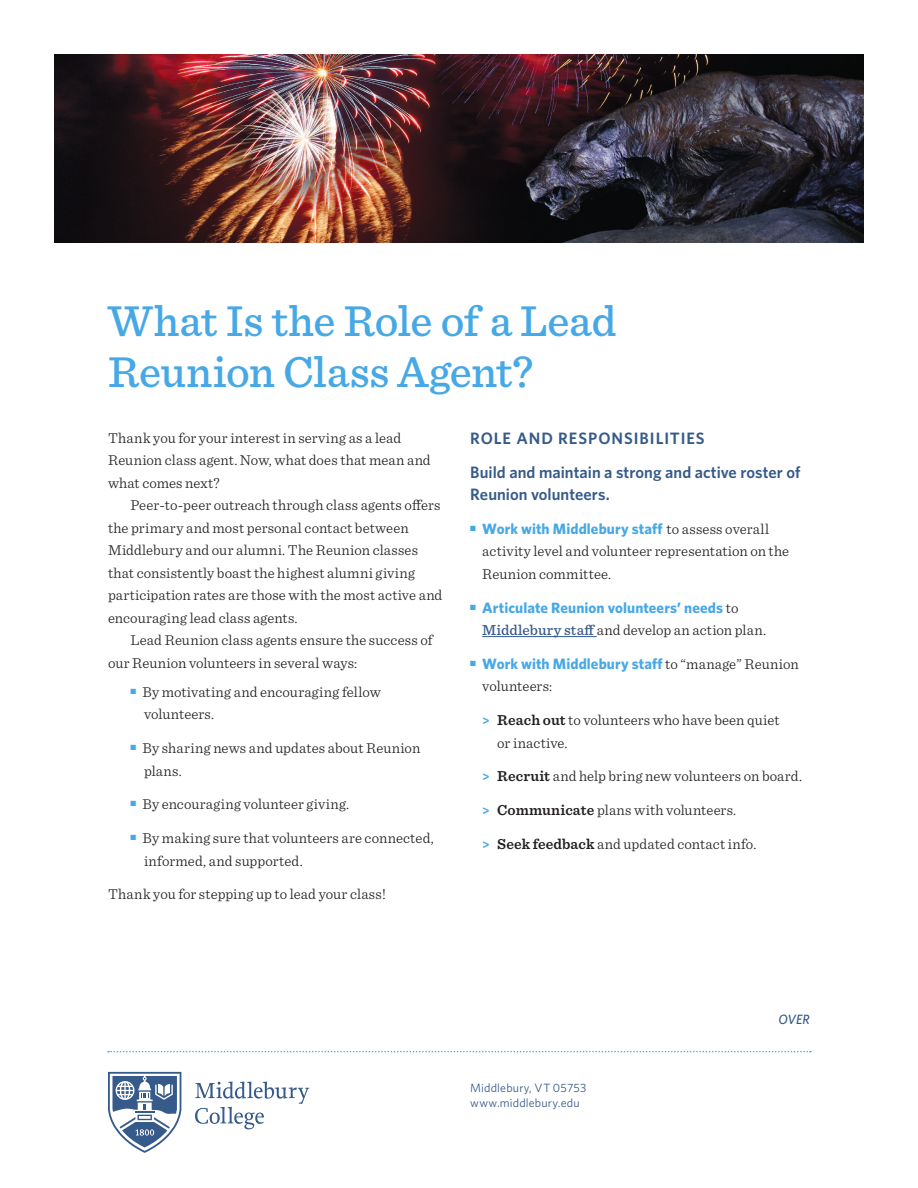
<style>
.page{position:relative;width:918px;height:1188px;background:#fff}
.page>*{position:absolute;margin:0;border:0;box-sizing:border-box;transform-origin:0 0}
.t1{font:500 45px/51px "Sentinel";letter-spacing:-.005em;color:#47a8e6}
.Whitney_Semibold{font:600 16.5px/22.5px "Whitney";color:#365a8a}
.Body_Text{font:600 16.5px "Whitney";letter-spacing:.06em;color:#365a8a}
.Body_Text-2{font:300 15px/22.5px "Sentinel";letter-spacing:.01em;color:#231f20}
.Body_Text-3{font:700 15px/22.5px "Whitney";letter-spacing:.005em;color:#47a8e6}
.Default{font:300 15px "Sentinel";letter-spacing:.01em;color:#231f20}
.t2{font:italic 500 13.5px "Whitney";color:#365a8a}
.t3{font:12px "Whitney";letter-spacing:.015em;color:#365a8a}
.s1{font-family:"Whitney";font-weight:700;color:#47a8e6}
.s2{font-family:"Sentinel";font-weight:300;color:#231f20}
.s3{font-family:"Sentinel";font-weight:500;color:#365a8a}
.s4{font-weight:900;color:#47a8e6}
.s5{font-weight:600}
</style>
<div class="page">
<svg style="left:195px;top:1082px;width:114px;height:47px"></svg>
<svg style="left:108px;top:1072px;width:73px;height:81px"></svg>
<svg style="left:108px;top:1051px;width:703px;height:1px"></svg>
<hr style="left:482px;top:636px;width:115px;height:1px;background:#365a8a">
<img style="left:54px;top:54px;width:810px;height:189px">
<p class="t1" style="left:108px;top:293px;width:510px">What Is the Role of a Lead<br>Reunion Class Agent?</p>
<p class="Body_Text-2" style="left:108px;top:425px;width:324px">Thank you for your interest in serving as a lead<br>Reunion class agent. Now, what does that mean and what comes next?</p>
<p class="Body_Text-2" style="left:108px;top:493px;width:336px;text-indent:22px">Peer-to-peer outreach through class agents offers the primary and most personal contact between Middlebury and our alumni. The Reunion classes that consistently boast the highest alumni giving participation rates are those with the most active and encouraging lead class agents.</p>
<p class="Body_Text-2" style="left:108px;top:628px;width:326px;text-indent:22px">Lead Reunion class agents ensure the success of our Reunion volunteers in several ways:</p>
<p class="Body_Text-2" style="left:144px;top:680px;width:238px;text-indent:-14px"><sup>■</sup> By motivating and encouraging fellow volunteers.</p>
<p class="Body_Text-2" style="left:144px;top:736px;width:278px;text-indent:-14px"><sup>■</sup> By sharing news and updates about Reunion plans.</p>
<p class="Body_Text-2" style="left:130px;top:792px;width:220px"><sup>■</sup> By encouraging volunteer giving.</p>
<p class="Body_Text-2" style="left:144px;top:826px;width:291px;text-indent:-14px"><sup>■</sup> By making sure that volunteers are connected, informed, and supported.</p>
<p class="Default" style="left:108px;top:883px;width:280px">Thank you for stepping up to lead your class!</p>
<p class="Body_Text" style="left:470px;top:427px;width:236px">ROLE AND RESPONSIBILITIES</p>
<p class="Whitney_Semibold" style="left:470px;top:460px;width:332px">Build and maintain a strong and active roster of<br>Reunion volunteers.</p>
<p class="Body_Text-2" style="left:482px;top:517px;width:308px;text-indent:-12px"><sup>■</sup> <span class="s1">Work with Middlebury staff</span> to assess overall activity level and volunteer representation on the<br>Reunion committee.</p>
<p class="Body_Text-3" style="left:482px;top:596px;width:285px;text-indent:-12px">■ Articulate Reunion volunteers’ needs <span class="s2">to<br></span><span class="s3">Middlebury staff</span> <span class="s2">and develop an action plan.</span></p>
<p class="Body_Text-2" style="left:482px;top:652px;width:318px;text-indent:-12px"><sup>■</sup> <span class="s1">Work with Middlebury staff</span> to “manage” Reunion volunteers:</p>
<p class="Body_Text-2" style="left:497px;top:708px;width:284px;text-indent:-15px"><span class="s4">&gt;</span> <span class="s5">Reach out</span> to volunteers who have been quiet or inactive.</p>
<p class="Body_Text-2" style="left:482px;top:764px;width:321px"><span class="s4">&gt;</span> <span class="s5">Recruit</span> and help bring new volunteers on board.</p>
<p class="Body_Text-2" style="left:482px;top:798px;width:256px"><span class="s4">&gt;</span> <span class="s5">Communicate</span> plans with volunteers.</p>
<p class="Body_Text-2" style="left:482px;top:832px;width:276px"><span class="s4">&gt;</span> <span class="s5">Seek feedback</span> and updated contact info.</p>
<p class="t3" style="left:470px;top:1080px;width:118px">Middlebury, VT 05753</p>
<p class="t3" style="left:470px;top:1095px;width:111px">www.middlebury.edu</p>
<p class="t2" style="left:778px;top:1010px;width:33px">OVER</p>
</div>
